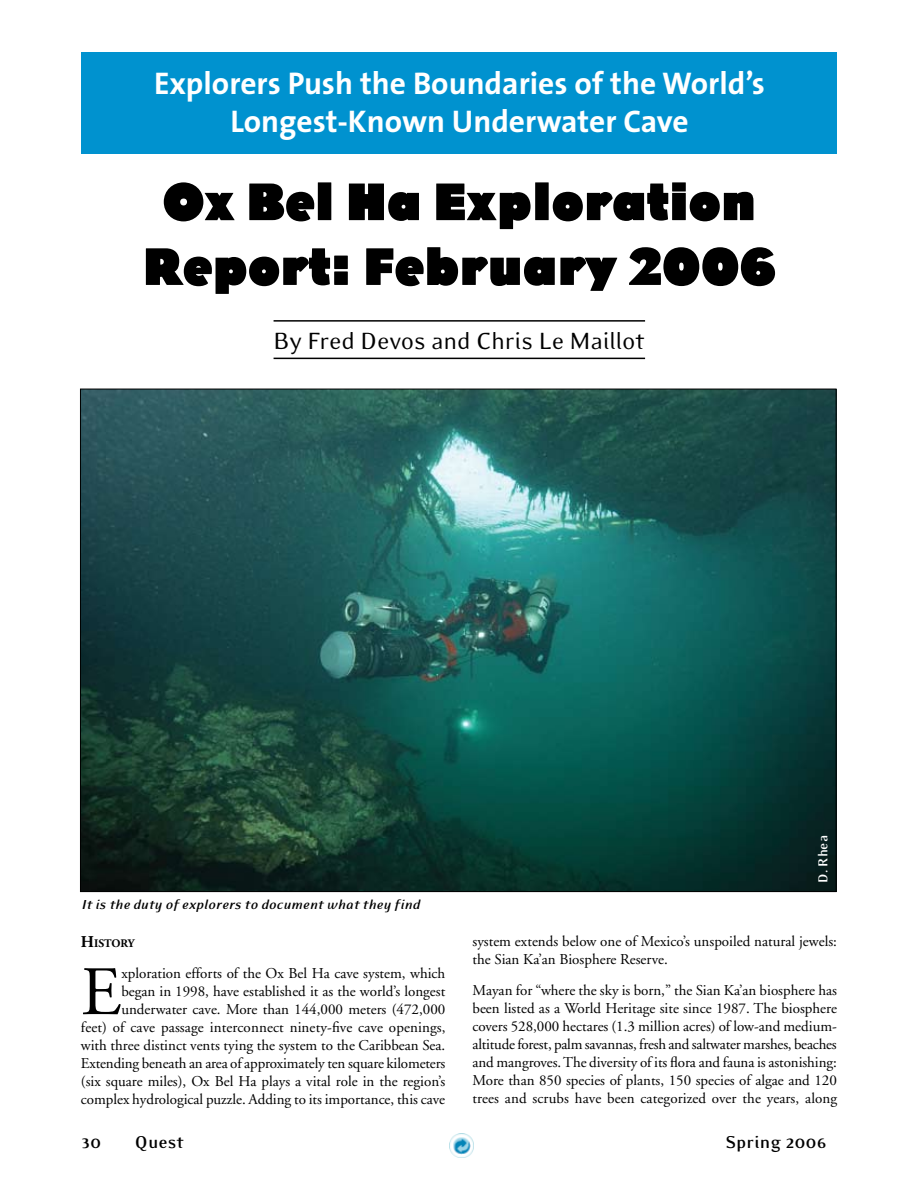
<style>
.page{position:relative;width:918px;height:1188px;background:#fff}
.page>*{position:absolute;margin:0;border:0;box-sizing:border-box;transform-origin:0 0}
.t1{font:69.3px "Adobe Garamond";color:#000}
.t2{font:900 54px/64.8px "Eagle";color:#000;text-align:center}
.t3{font:700 31.5px/37.8px "The Sans";color:#fff;text-align:center}
.t4{font:27px "Eidetic Modern";letter-spacing:-.01em;color:#000}
.t5{font:700 19.5px "Eidetic Modern";color:#000}
.t6{font:15px/18px "Adobe Garamond";color:#000;text-align:right}
.t7{font:italic 700 15px "Eidetic Modern";color:#000}
.t8{font:700 15px "Eidetic Modern";color:#fff}
.t9{font:700 11.55px "Adobe Garamond";color:#000}
.s1{font-size:16.5px}
</style>
<div class="page">
<img style="left:449px;top:1133px;width:24px;height:24px">
<div style="left:81px;top:52px;width:756px;height:102px;background:#0092cf"></div>
<hr style="left:274px;top:320px;width:371px;height:2px;background:#000">
<hr style="left:274px;top:358px;width:371px;height:1px;background:#000">
<img style="left:82px;top:391px;width:752px;height:499px">
<h3 class="t3" style="left:154px;top:63px;width:612px">Explorers Push the Boundaries of the World’s<br>Longest-Known Underwater Cave</h3>
<h2 class="t2" style="left:143px;top:169px;width:635px">Ox Bel Ha Exploration<br>Report: February 2006</h2>
<h3 class="t4" style="left:274px;top:326px;width:373px">By Fred Devos and Chris Le Maillot</h3>
<p class="t7" style="left:82px;top:897px;width:340px">It is the duty of explorers to document what they find</p>
<p class="t8" style="left:815px;top:883px;width:49px;rotate:-90deg">D. Rhea</p>
<p class="t9" style="left:81px;top:937px;width:55px"><span class="s1">H</span>ISTORY</p>
<h1 class="t1" style="left:81px;top:955px;width:42px">E</h1>
<p class="t6" style="left:81px;top:965px;width:366px">xploration efforts of the Ox Bel Ha cave system, which<br>began in 1998, have established it as the world’s longest underwater cave. More than 144,000 meters (472,000<br>feet) of cave passage interconnect ninety-five cave openings, with three distinct vents tying the system to the Caribbean Sea.<br>Extending beneath an area of approximately ten square kilometers (six square miles), Ox Bel Ha plays a vital role in the region’s complex hydrological puzzle. Adding to its importance, this cave</p>
<p class="t6" style="left:472px;top:933px;width:366px;text-align:left">system extends below one of Mexico’s unspoiled natural jewels: the Sian Ka’an Biosphere Reserve.</p>
<p class="t6" style="left:472px;top:982px;width:366px;text-align:justify">Mayan for “where the sky is born,” the Sian Ka’an biosphere has been listed as a World Heritage site since 1987. The biosphere covers 528,000 hectares (1.3 million acres) of low-and medium&shy;altitude forest, palm savannas, fresh and saltwater marshes, beaches and mangroves. The diversity of its flora and fauna is astonishing:<br>More than 850 species of plants, 150 species of algae and 120 trees and scrubs have been categorized over the years, along</p>
<h3 class="t5" style="left:81px;top:1132px;width:22px">3 0</h3>
<h3 class="t5" style="left:135px;top:1132px;width:51px">Quest</h3>
<h3 class="t5" style="left:725px;top:1132px;width:103px">Spring 2006</h3>
</div>
